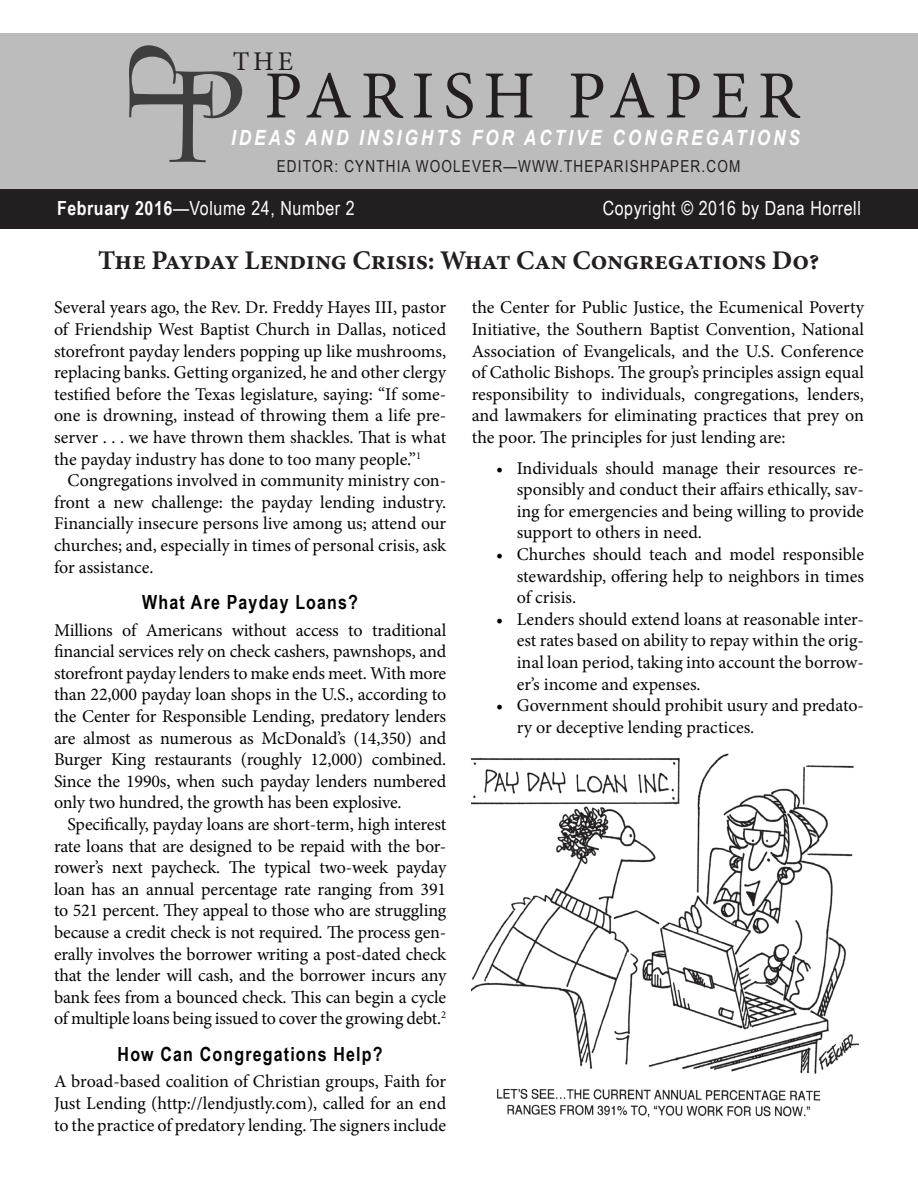
<style>
.page{position:relative;width:918px;height:1188px;background:#fff}
.page>*{position:absolute;margin:0;border:0;box-sizing:border-box;transform-origin:0 0}
.t1{font:67.5px "Minion Pro";letter-spacing:.13em;color:#231f20}
.t2{font:700 27px "Minion Pro";letter-spacing:-.01em;color:#231f20}
.t3{font:27px "Minion Pro";color:#231f20}
.t4{font:italic 700 21px "Arial Narrow";letter-spacing:.14em;color:#fff}
.t5{font:19.5px "Arial Narrow";letter-spacing:.03em;color:#fff}
.t6{font:700 19.5px "Arial Narrow";letter-spacing:.06em;color:#040503}
.t7{font:18px/21.6px "Minion Pro";letter-spacing:-.005em;color:#040503;text-align:justify}
.t8{font:16.5px "Arial Narrow";letter-spacing:.07em;color:#231f20}
.s1{font-weight:700}
</style>
<div class="page">
<div style="left:0;top:189px;width:918px;height:40px;background:#231f20"></div>
<div style="left:0;top:33px;width:918px;height:156px;background:#bdbcbc"></div>
<img style="left:472px;top:753px;width:387px;height:365px">
<svg style="left:129px;top:45px;width:113px;height:117px"></svg>
<h2 class="t3" style="left:233px;top:44px;width:62px">THE</h2>
<h1 class="t1" style="left:264px;top:51px;width:537px">PARISH PAPER</h1>
<p class="t4" style="left:231px;top:121px;width:571px">IDEAS AND INSIGHTS FOR ACTIVE CONGREGATIONS</p>
<p class="t8" style="left:277px;top:154px;width:465px">EDITOR: CYNTHIA WOOLEVER—WWW.THEPARISHPAPER.COM</p>
<p class="t5" style="left:57px;top:194px;width:299px"><span class="s1">February 2016</span>—Volume 24, Number 2</p>
<p class="t5" style="left:603px;top:194px;width:260px">Copyright © 2016 by Dana Horrell</p>
<h2 class="t2" style="left:98px;top:241px;width:723px">The Payday Lending Crisis: What Can Congregations Do?</h2>
<p class="t7" style="left:54px;top:297px;width:394px">Several years ago, the Rev. Dr. Freddy Hayes III, pastor of Friendship West Baptist Church in Dallas, noticed storefront payday lenders popping up like mushrooms, replacing banks. Getting organized, he and other clergy testified before the Texas legislature, saying: “If some&shy;one is drowning, instead of throwing them a life pre&shy;server . . . we have thrown them shackles. That is what the payday industry has done to too many people.”<sup>1</sup></p>
<p class="t7" style="left:54px;top:470px;width:394px;text-indent:14px">Congregations involved in community ministry con&shy;front a new challenge: the payday lending industry.<br>Financially insecure persons live among us; attend our churches; and, especially in times of personal crisis, ask for assistance.</p>
<p class="t6" style="left:142px;top:588px;width:217px">What Are Payday Loans?</p>
<p class="t7" style="left:54px;top:619px;width:394px">Millions of Americans without access to traditional financial services rely on check cashers, pawnshops, and storefront payday lenders to make ends meet. With more than 22,000 payday loan shops in the U.S., according to the Center for Responsible Lending, predatory lenders are almost as numerous as McDonald’s (14,350) and Burger King restaurants (roughly 12,000) combined.<br>Since the 1990s, when such payday lenders numbered only two hundred, the growth has been explosive.</p>
<p class="t7" style="left:54px;top:814px;width:394px;text-indent:14px">Specifically, payday loans are short-term, high interest rate loans that are designed to be repaid with the bor&shy;rower’s next paycheck. The typical two-week payday loan has an annual percentage rate ranging from 391 to 521 percent. They appeal to those who are struggling because a credit check is not required. The process gen&shy;erally involves the borrower writing a post-dated check that the lender will cash, and the borrower incurs any bank fees from a bounced check. This can begin a cycle of multiple loans being issued to cover the growing debt.<sup>2</sup></p>
<p class="t6" style="left:118px;top:1040px;width:266px">How Can Congregations Help?</p>
<p class="t7" style="left:54px;top:1071px;width:394px">A broad-based coalition of Christian groups, Faith for Just Lending (http://lendjustly.com), called for an end to the practice of predatory lending. The signers include</p>
<p class="t7" style="left:472px;top:297px;width:394px">the Center for Public Justice, the Ecumenical Poverty Initiative, the Southern Baptist Convention, National Association of Evangelicals, and the U.S. Conference of Catholic Bishops. The group’s principles assign equal responsibility to individuals, congregations, lenders, and lawmakers for eliminating practices that prey on the poor. The principles for just lending are:</p>
<p class="t7" style="left:517px;top:457px;width:349px;text-indent:-21px">• Individuals should manage their resources re&shy;sponsibly and conduct their affairs ethically, sav&shy;ing for emergencies and being willing to provide support to others in need.</p>
<p class="t7" style="left:517px;top:544px;width:349px;text-indent:-21px">• Churches should teach and model responsible stewardship, offering help to neighbors in times of crisis.</p>
<p class="t7" style="left:517px;top:608px;width:349px;text-indent:-21px">• Lenders should extend loans at reasonable inter&shy;est rates based on ability to repay within the orig&shy;inal loan period, taking into account the borrow&shy;er’s income and expenses.</p>
<p class="t7" style="left:517px;top:695px;width:349px;text-indent:-21px">• Government should prohibit usury and predato&shy;ry or deceptive lending practices.</p>
</div>
